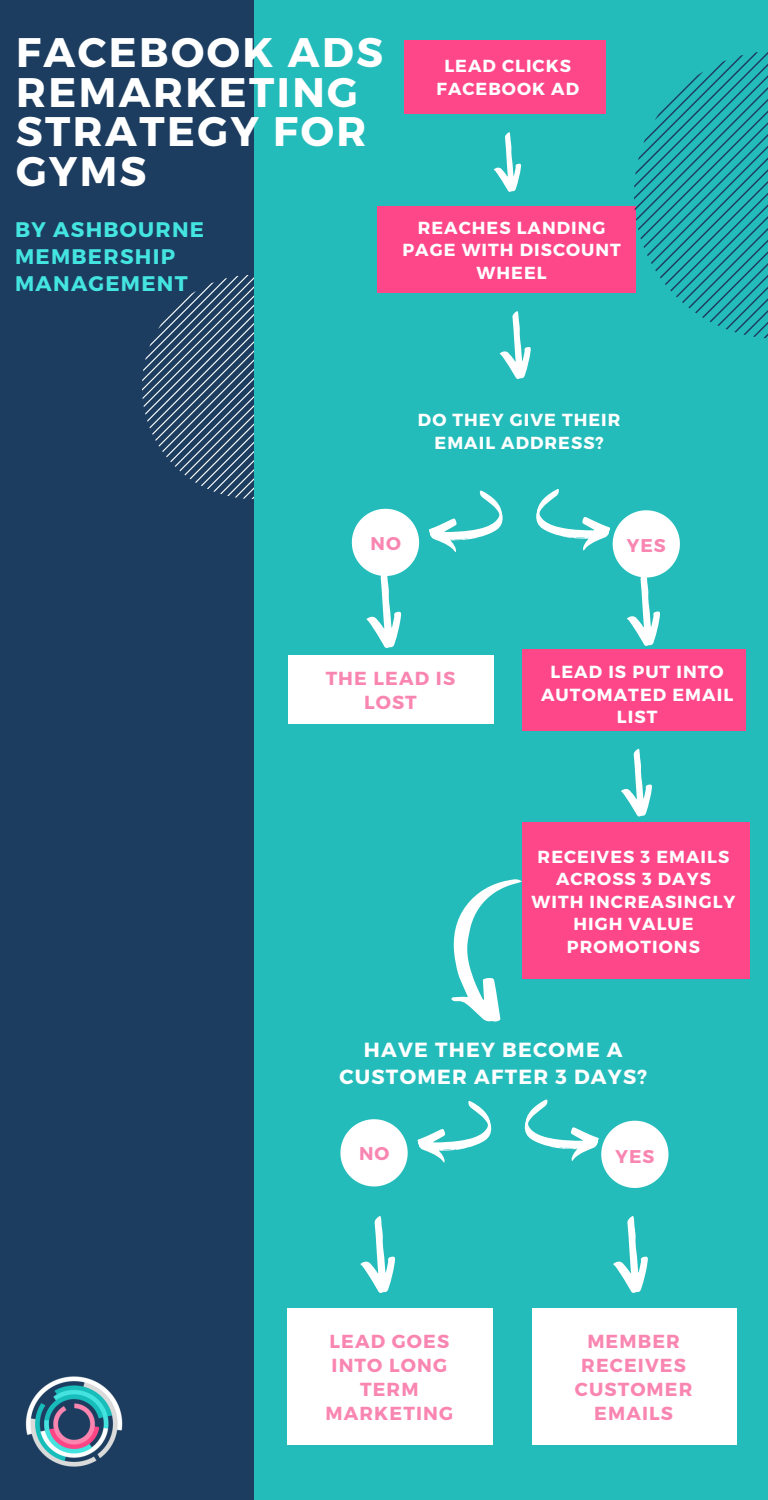
<style>
.page{position:relative;width:768px;height:1500px;background:#24bcbb}
.page>*{position:absolute;margin:0;border:0;box-sizing:border-box;transform-origin:0 0}
.t1{font:700 41.3px/39.8px "Montserrat";letter-spacing:.06em;color:#fff}
.t2{font:700 21.1px/27px "Montserrat";letter-spacing:.06em;color:#44e4e1}
.t3{font:700 20.4px/26.2px "Montserrat";letter-spacing:.06em;color:#fff;text-align:center}
.t4{font:700 18.9px/24px "Montserrat";letter-spacing:.06em;color:#f986b1;text-align:center}
.t5{font:700 18.5px "Montserrat";letter-spacing:.06em;color:#f986b1}
.t6{font:700 17.5px/22.5px "Montserrat";letter-spacing:.06em;color:#fff;text-align:center}
.t7{font:700 17.4px/22.5px "Montserrat";letter-spacing:.06em;color:#fff;text-align:center}
.t8{font:700 12.5px "Montserrat";color:#f986b1}
</style>
<div class="page">
<div style="left:378px;top:206px;width:258px;height:87px;background:#fe4788"></div>
<div style="left:0;top:0;width:254px;height:1500px;background:#1c3d5f"></div>
<svg style="left:142px;top:275px;width:112px;height:224px"></svg>
<div style="left:404px;top:40px;width:202px;height:74px;background:#fe4788"></div>
<div style="left:288px;top:656px;width:205px;height:67px;background:#fff"></div>
<svg style="left:634px;top:52px;width:134px;height:286px"></svg>
<img style="left:26px;top:1376px;width:97px;height:91px">
<svg style="left:494px;top:132px;width:27px;height:60px"></svg>
<svg style="left:500px;top:311px;width:31px;height:68px"></svg>
<svg style="left:352px;top:490px;width:151px;height:158px"></svg>
<svg style="left:536px;top:489px;width:144px;height:157px"></svg>
<svg style="left:621px;top:748px;width:31px;height:69px"></svg>
<svg style="left:524px;top:1099px;width:144px;height:89px"></svg>
<svg style="left:340px;top:1101px;width:152px;height:85px"></svg>
<svg style="left:451px;top:879px;width:71px;height:143px"></svg>
<div style="left:522px;top:823px;width:227px;height:156px;background:#fe4788"></div>
<div style="left:522px;top:650px;width:223px;height:81px;background:#fe4788"></div>
<svg style="left:613px;top:1216px;width:35px;height:77px"></svg>
<div style="left:532px;top:1308px;width:205px;height:137px;background:#fff"></div>
<div style="left:288px;top:1308px;width:205px;height:137px;background:#fff"></div>
<svg style="left:360px;top:1216px;width:35px;height:77px"></svg>
<p class="t1" style="left:16px;top:30px;width:368px">FACEBOOK ADS<br>REMARKETING<br>STRATEGY FOR<br>GYMS</p>
<p class="t2" style="left:15px;top:215px;width:190px">BY ASHBOURNE<br>MEMBERSHIP<br>MANAGEMENT</p>
<p class="t7" style="left:436px;top:54px;width:144px">LEAD CLICKS<br>FACEBOOK AD</p>
<p class="t7" style="left:402px;top:215px;width:220px">REACHES LANDING<br>PAGE WITH DISCOUNT<br>WHEEL</p>
<p class="t7" style="left:418px;top:408px;width:204px">DO THEY GIVE THEIR<br>EMAIL ADDRESS?</p>
<p class="t5" style="left:370px;top:531px;width:32px">NO</p>
<p class="t4" style="left:326px;top:665px;width:131px">THE LEAD IS<br>LOST</p>
<p class="t8" style="left:635px;top:534px;width:22px">NO</p>
<p class="t5" style="left:627px;top:534px;width:41px">YES</p>
<p class="t6" style="left:541px;top:660px;width:194px">LEAD IS PUT INTO<br>AUTOMATED EMAIL<br>LIST</p>
<p class="t7" style="left:532px;top:844px;width:205px">RECEIVES 3 EMAILS<br>ACROSS 3 DAYS<br>WITH INCREASINGLY<br>HIGH VALUE<br>PROMOTIONS</p>
<p class="t3" style="left:340px;top:1036px;width:309px">HAVE THEY BECOME A<br>CUSTOMER AFTER 3 DAYS?</p>
<p class="t5" style="left:359px;top:1142px;width:32px">NO</p>
<p class="t4" style="left:326px;top:1328px;width:129px">LEAD GOES<br>INTO LONG<br>TERM<br>MARKETING</p>
<p class="t8" style="left:623px;top:1144px;width:22px">NO</p>
<p class="t5" style="left:615px;top:1144px;width:41px">YES</p>
<p class="t4" style="left:575px;top:1328px;width:119px">MEMBER<br>RECEIVES<br>CUSTOMER<br>EMAILS</p>
</div>
